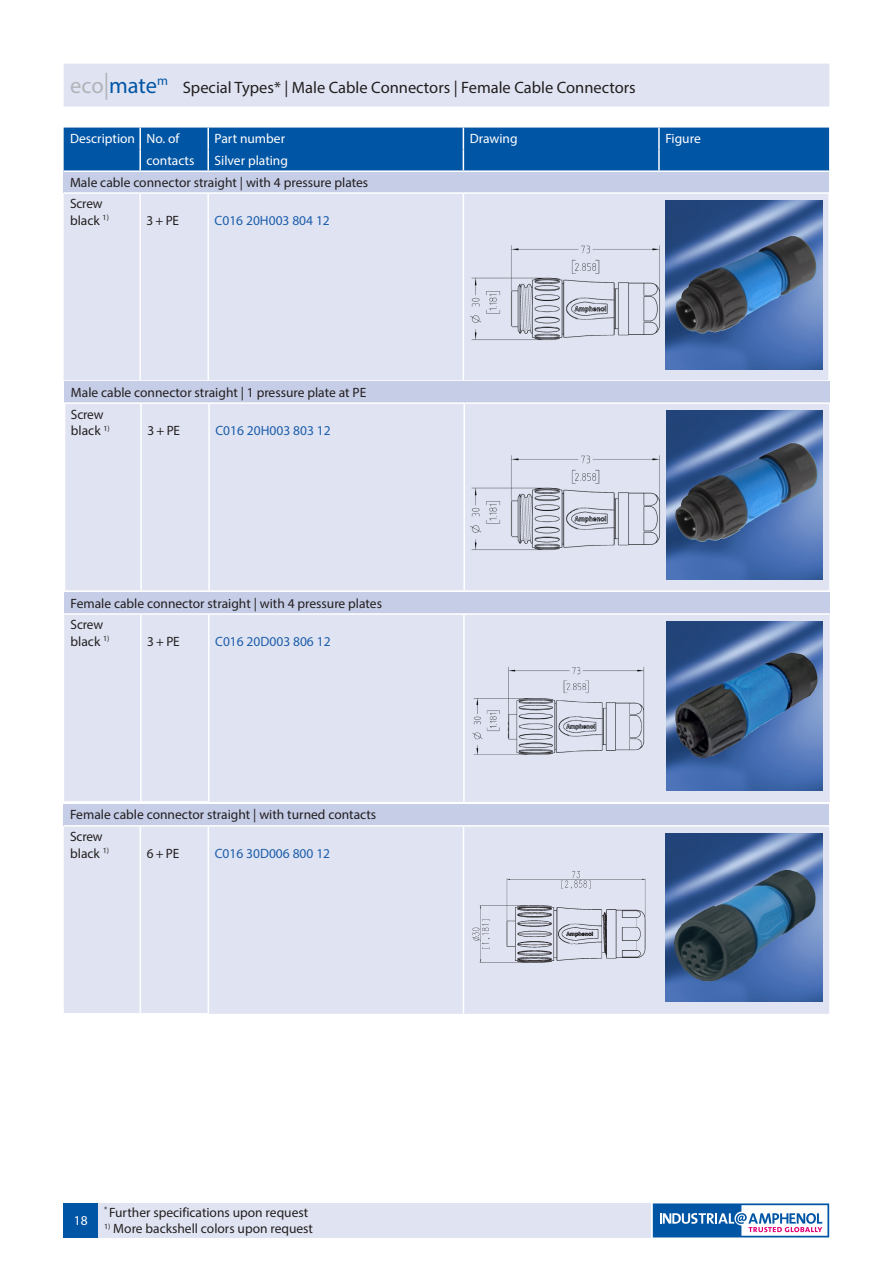
<style>
.page{position:relative;width:893px;height:1263px;background:#fff}
.page>*{position:absolute;margin:0;border:0;box-sizing:border-box;transform-origin:0 0}
.Header_Links{font:22.5px "Myriad Pro";letter-spacing:-.005em;color:#0155a5}
.Header_Mitte{font:16.5px "Myriad Pro";color:#231f20}
.Tabellenüberschrift{font:13.5px "Myriad Pro";color:#231f20}
.Grundtext{font:13.5px "Myriad Pro";color:#231f20}
.Tabellenüberschrift-2{font:13.5px "Myriad Pro";color:#fff}
.Bestellnummern{font:13.5px "Myriad Pro";color:#1c5dab}
.Header_Links-2{font:13.05px "Myriad Pro";color:#0155a5}
.s1{color:#b2b3b7}
.s2{font-size:27px;color:#b2b3b7}
</style>
<div class="page">
<svg style="left:653px;top:1203px;width:176px;height:34px"></svg>
<div style="left:64px;top:1203px;width:34px;height:34px;background:#0155a5"></div>
<div style="left:64px;top:64px;width:765px;height:42px;background:#e0e4f2"></div>
<div style="left:98px;top:1203px;width:552px;height:34px;background:#e0e4f2"></div>
<div style="left:64px;top:171px;width:765px;height:22px;background:#c6cde7"></div>
<div style="left:64px;top:194px;width:764px;height:186px;background:#e0e4f2"></div>
<div style="left:64px;top:128px;width:765px;height:42px;background:#0155a5"></div>
<hr style="left:658px;top:149px;width:2px;height:21px;background:#fff">
<hr style="left:64px;top:170px;width:76px;height:2px;background:#fff">
<hr style="left:140px;top:170px;width:68px;height:2px;background:#fff">
<hr style="left:208px;top:170px;width:255px;height:2px;background:#fff">
<hr style="left:463px;top:170px;width:196px;height:2px;background:#fff">
<hr style="left:659px;top:170px;width:170px;height:2px;background:#fff">
<hr style="left:139px;top:194px;width:2px;height:186px;background:#fff">
<hr style="left:64px;top:192px;width:76px;height:2px;background:#fff">
<hr style="left:140px;top:192px;width:68px;height:2px;background:#fff">
<hr style="left:208px;top:192px;width:255px;height:2px;background:#fff">
<hr style="left:207px;top:194px;width:2px;height:186px;background:#fff">
<hr style="left:463px;top:192px;width:196px;height:2px;background:#fff">
<hr style="left:463px;top:194px;width:1px;height:186px;background:#fff">
<hr style="left:659px;top:192px;width:171px;height:2px;background:#fff">
<div style="left:64px;top:592px;width:766px;height:22px;background:#c6cde7"></div>
<div style="left:64px;top:615px;width:766px;height:187px;background:#e0e4f2"></div>
<hr style="left:140px;top:615px;width:1px;height:186px;background:#fff">
<hr style="left:208px;top:615px;width:2px;height:186px;background:#fff">
<hr style="left:463px;top:615px;width:2px;height:187px;background:#fff">
<hr style="left:64px;top:613px;width:77px;height:2px;background:#fff">
<hr style="left:141px;top:613px;width:68px;height:2px;background:#fff">
<hr style="left:209px;top:613px;width:255px;height:2px;background:#fff">
<hr style="left:464px;top:613px;width:195px;height:2px;background:#fff">
<hr style="left:659px;top:613px;width:171px;height:2px;background:#fff">
<hr style="left:64px;top:801px;width:77px;height:2px;background:#fff">
<hr style="left:141px;top:801px;width:69px;height:2px;background:#fff">
<div style="left:65px;top:381px;width:765px;height:22px;background:#c6cde7"></div>
<div style="left:65px;top:404px;width:764px;height:186px;background:#e0e4f2"></div>
<hr style="left:141px;top:402px;width:68px;height:2px;background:#fff">
<hr style="left:64px;top:402px;width:77px;height:2px;background:#fff">
<hr style="left:140px;top:404px;width:2px;height:186px;background:#fff">
<hr style="left:209px;top:402px;width:255px;height:2px;background:#fff">
<hr style="left:208px;top:404px;width:2px;height:186px;background:#fff">
<hr style="left:464px;top:402px;width:196px;height:2px;background:#fff">
<hr style="left:463px;top:404px;width:2px;height:186px;background:#fff">
<hr style="left:660px;top:402px;width:171px;height:2px;background:#fff">
<div style="left:64px;top:804px;width:765px;height:22px;background:#c6cde7"></div>
<div style="left:64px;top:827px;width:765px;height:187px;background:#e0e4f2"></div>
<hr style="left:140px;top:827px;width:1px;height:186px;background:#fff">
<hr style="left:208px;top:827px;width:1px;height:186px;background:#fff">
<hr style="left:463px;top:827px;width:1px;height:187px;background:#fff">
<hr style="left:64px;top:825px;width:76px;height:2px;background:#fff">
<hr style="left:140px;top:825px;width:68px;height:2px;background:#fff">
<hr style="left:208px;top:825px;width:255px;height:2px;background:#fff">
<hr style="left:463px;top:825px;width:183px;height:2px;background:#fff">
<hr style="left:646px;top:825px;width:183px;height:2px;background:#fff">
<hr style="left:64px;top:1013px;width:76px;height:1px;background:#fff">
<hr style="left:140px;top:1013px;width:69px;height:1px;background:#fff">
<img style="left:666px;top:201px;width:157px;height:169px">
<img style="left:666px;top:410px;width:157px;height:169px">
<img style="left:676px;top:236px;width:140px;height:98px">
<img style="left:675px;top:443px;width:143px;height:99px">
<img style="left:666px;top:621px;width:157px;height:169px">
<img style="left:468px;top:241px;width:197px;height:101px">
<img style="left:468px;top:451px;width:197px;height:101px">
<img style="left:470px;top:663px;width:184px;height:98px">
<img style="left:675px;top:653px;width:143px;height:105px">
<img style="left:666px;top:833px;width:157px;height:169px">
<img style="left:467px;top:868px;width:184px;height:102px">
<img style="left:674px;top:870px;width:142px;height:111px">
<p class="Header_Links" style="left:70px;top:71px;width:89px"><span class="s1">eco</span><span class="s2">|</span>mate</p>
<p class="Header_Links-2" style="left:157px;top:73px;width:12px">m</p>
<p class="Header_Mitte" style="left:183px;top:77px;width:454px">Special Types* | Male Cable Connectors | Female Cable Connectors</p>
<p class="Tabellenüberschrift-2" style="left:70px;top:130px;width:67px">Description</p>
<p class="Tabellenüberschrift-2" style="left:147px;top:130px;width:34px">No. of</p>
<p class="Tabellenüberschrift-2" style="left:215px;top:130px;width:72px">Part number</p>
<p class="Tabellenüberschrift-2" style="left:470px;top:130px;width:49px">Drawing</p>
<p class="Tabellenüberschrift-2" style="left:665px;top:130px;width:37px">Figure</p>
<p class="Tabellenüberschrift-2" style="left:147px;top:152px;width:49px">contacts</p>
<p class="Tabellenüberschrift-2" style="left:215px;top:152px;width:75px">Silver plating</p>
<p class="Tabellenüberschrift" style="left:70px;top:174px;width:300px">Male cable connector straight | with 4 pressure plates</p>
<p class="Grundtext" style="left:70px;top:196px;width:34px">Screw</p>
<p class="Grundtext" style="left:70px;top:212px;width:40px">black <sup>1)</sup></p>
<p class="Grundtext" style="left:147px;top:212px;width:34px">3 + PE</p>
<p class="Bestellnummern" style="left:215px;top:212px;width:117px">C016 20H003 804 12</p>
<p class="Tabellenüberschrift" style="left:71px;top:384px;width:297px">Male cable connector straight | 1 pressure plate at PE</p>
<p class="Grundtext" style="left:71px;top:406px;width:34px">Screw</p>
<p class="Grundtext" style="left:71px;top:422px;width:40px">black <sup>1)</sup></p>
<p class="Grundtext" style="left:147px;top:422px;width:34px">3 + PE</p>
<p class="Bestellnummern" style="left:215px;top:422px;width:117px">C016 20H003 803 12</p>
<p class="Tabellenüberschrift" style="left:71px;top:595px;width:313px">Female cable connector straight | with 4 pressure plates</p>
<p class="Grundtext" style="left:71px;top:616px;width:34px">Screw</p>
<p class="Grundtext" style="left:71px;top:633px;width:40px">black <sup>1)</sup></p>
<p class="Grundtext" style="left:147px;top:633px;width:34px">3 + PE</p>
<p class="Bestellnummern" style="left:215px;top:633px;width:117px">C016 20D003 806 12</p>
<p class="Tabellenüberschrift" style="left:70px;top:807px;width:308px">Female cable connector straight | with turned contacts</p>
<p class="Grundtext" style="left:70px;top:828px;width:34px">Screw</p>
<p class="Grundtext" style="left:70px;top:845px;width:40px">black <sup>1)</sup></p>
<p class="Grundtext" style="left:147px;top:845px;width:34px">6 + PE</p>
<p class="Bestellnummern" style="left:215px;top:845px;width:117px">C016 30D006 800 12</p>
<p class="Tabellenüberschrift-2" style="left:74px;top:1212px;width:15px">18</p>
<p class="Grundtext" style="left:104px;top:1204px;width:206px"><sup>*</sup> Further specifications upon request</p>
<p class="Grundtext" style="left:104px;top:1220px;width:210px"><sup>1)</sup> More backshell colors upon request</p>
</div>
